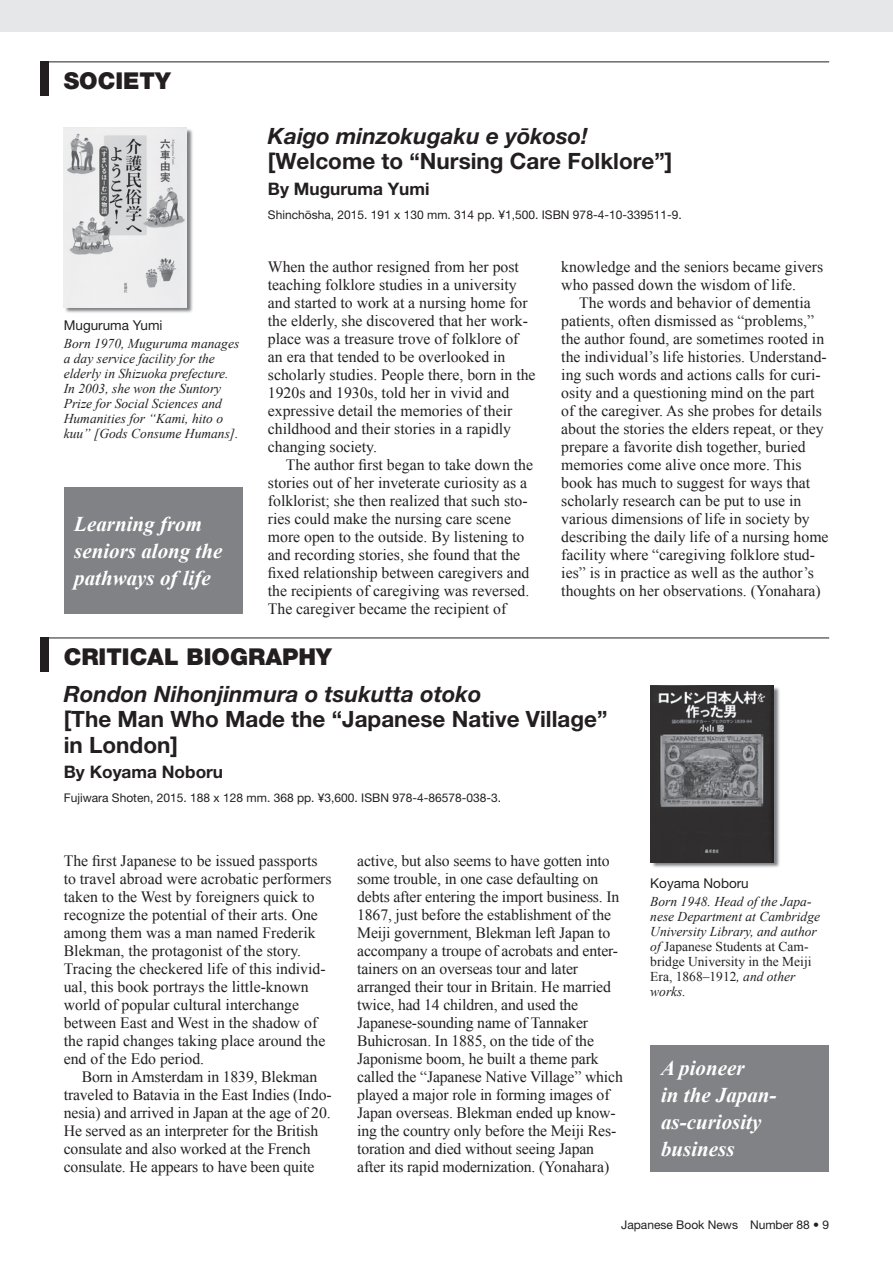
<style>
.page{position:relative;width:893px;height:1263px;background:#fff}
.page>*{position:absolute;margin:0;border:0;box-sizing:border-box;transform-origin:0 0}
.t1{font:900 23.25px "Helvetica Neue LT Pro";color:#231f20}
.t2{font:700 22.5px/25.5px "Helvetica Neue LT Pro";color:#231f20}
.t3{font:italic 700 22.5px "Helvetica Neue LT Pro";color:#231f20}
.t4{font:italic 700 21px/27px "Times New Roman";color:#fff}
.t5{font:700 17.25px "Helvetica Neue LT Pro";color:#231f20}
.t6{font:15.75px/18px "Times New Roman";color:#231f20}
.t7{font:italic 13.5px/15px "Times New Roman";color:#231f20}
.t8{font:13.5px "Helvetica Neue LT Pro";color:#231f20}
.t9{font:12px "Helvetica Neue LT Pro";color:#231f20}
.s1{font-style:normal}
</style>
<div class="page">
<div style="left:0;top:0;width:893px;height:32px;background:#e6e7e9"></div>
<div style="left:64px;top:488px;width:178px;height:126px;background:#808285"></div>
<div style="left:651px;top:1046px;width:178px;height:126px;background:#808285"></div>
<div style="left:40px;top:62px;width:9px;height:34px;background:#231f20"></div>
<hr style="left:40px;top:62px;width:789px;height:1px;background:#231f20">
<div style="left:40px;top:638px;width:9px;height:34px;background:#231f20"></div>
<hr style="left:40px;top:638px;width:789px;height:1px;background:#231f20">
<svg style="left:64px;top:129px;width:129px;height:184px;background:#b6b7b9"></svg>
<img style="left:64px;top:128px;width:123px;height:179px">
<svg style="left:651px;top:687px;width:129px;height:181px"></svg>
<img style="left:651px;top:685px;width:123px;height:177px">
<h1 class="t1" style="left:64px;top:67px;width:108px">SoCI ETY</h1>
<p class="t8" style="left:64px;top:317px;width:100px">Muguruma Yumi</p>
<p class="t7" style="left:64px;top:336px;width:177px">Born 1970, Muguruma manages a day service facility for the elderly in Shizuoka prefecture.<br>In 2003, she won the Suntory<br>Prize for Social Sciences and<br>Humanities for “Kami, hito o kuu” [Gods Consume Humans].</p>
<h3 class="t4" style="left:74px;top:509px;width:150px">Learning from seniors along the pathways of life</h3>
<h2 class="t3" style="left:268px;top:122px;width:322px">Kaigo minzokugaku e yōkoso!</h2>
<h2 class="t2" style="left:268px;top:148px;width:406px">[Welcome to “Nursing Care Folklore”]</h2>
<p class="t5" style="left:268px;top:178px;width:163px">By Muguruma Yumi</p>
<p class="t9" style="left:268px;top:207px;width:415px">Shinchōsha, 2015. 191 x 130 mm. 314 pp. ¥1,500. ISBN 978-4-10-339511-9.</p>
<p class="t6" style="left:268px;top:257px;width:269px">When the author resigned from her post teaching folklore studies in a university and started to work at a nursing home for the elderly, she discovered that her work&shy;place was a treasure trove of folklore of an era that tended to be overlooked in scholarly studies. People there, born in the 1920s and 1930s, told her in vivid and expressive detail the memories of their childhood and their stories in a rapidly changing society.</p>
<p class="t6" style="left:268px;top:455px;width:267px;text-indent:18px">The author first began to take down the stories out of her inveterate curiosity as a folklorist; she then realized that such sto&shy;ries could make the nursing care scene more open to the outside. By listening to and recording stories, she found that the fixed relationship between caregivers and the recipients of caregiving was reversed.<br>The caregiver became the recipient of</p>
<p class="t6" style="left:561px;top:257px;width:264px">knowledge and the seniors became givers who passed down the wisdom of life.</p>
<p class="t6" style="left:561px;top:293px;width:269px;text-indent:18px">The words and behavior of dementia patients, often dismissed as “problems,” the author found, are sometimes rooted in the individual’s life histories. Understand&shy;ing such words and actions calls for curi&shy;osity and a questioning mind on the part of the caregiver. As she probes for details about the stories the elders repeat, or they prepare a favorite dish together, buried memories come alive once more. This book has much to suggest for ways that scholarly research can be put to use in various dimensions of life in society by describing the daily life of a nursing home facility where “caregiving folklore stud&shy;ies” is in practice as well as the author’s thoughts on her observations. (Yonahara)</p>
<h1 class="t1" style="left:64px;top:643px;width:15px">CRI</h1>
<h1 class="t1" style="left:106px;top:643px;width:227px">TICAL BIOGRAPHY</h1>
<h2 class="t3" style="left:64px;top:679px;width:419px">Rondon Nihonjinmura o tsukutta otoko</h2>
<h2 class="t2" style="left:64px;top:706px;width:545px">[The Man Who Made the “Japanese Native Village” in London]</h2>
<p class="t5" style="left:64px;top:761px;width:161px">By Koyama Noboru</p>
<p class="t9" style="left:64px;top:790px;width:439px">Fujiwara Shoten, 2015. 188 x 128 mm. 368 pp. ¥3,600. ISBN 978-4-86578-038-3.</p>
<p class="t6" style="left:64px;top:851px;width:269px">The first Japanese to be issued passports to travel abroad were acrobatic performers taken to the West by foreigners quick to recognize the potential of their arts. One among them was a man named Frederik Blekman, the protagonist of the story.<br>Tracing the checkered life of this individ&shy;ual, this book portrays the little-known world of popular cultural interchange between East and West in the shadow of the rapid changes taking place around the end of the Edo period.</p>
<p class="t6" style="left:64px;top:1067px;width:269px;text-indent:18px">Born in Amsterdam in 1839, Blekman traveled to Batavia in the East Indies (Indo&shy;nesia) and arrived in Japan at the age of 20.<br>He served as an interpreter for the British consulate and also worked at the French consulate. He appears to have been quite</p>
<p class="t6" style="left:357px;top:851px;width:267px">active, but also seems to have gotten into some trouble, in one case defaulting on debts after entering the import business. In 1867, just before the establishment of the Meiji government, Blekman left Japan to accompany a troupe of acrobats and enter&shy;tainers on an overseas tour and later arranged their tour in Britain. He married twice, had 14 children, and used the Japanese-sounding name of Tannaker Buhicrosan. In 1885, on the tide of the Japonisme boom, he built a theme park called the “Japanese Native Village” which played a major role in forming images of Japan overseas. Blekman ended up know&shy;ing the country only before the Meiji Res&shy;toration and died without seeing Japan after its rapid modernization. (Yonahara)</p>
<p class="t8" style="left:650px;top:875px;width:100px">Koyama Noboru</p>
<p class="t7" style="left:650px;top:893px;width:171px">Born 1948. Head of the Japa&shy;nese Department at Cambridge<br>University Library, and author of <span class="s1">Japanese Students at Cam&shy;bridge University in the Meiji<br>Era, 1868–1912</span>, and other works.</p>
<h3 class="t4" style="left:661px;top:1054px;width:117px">A pioneer<br>in the Japan&shy;as-curiosity business</h3>
<p class="t9" style="left:621px;top:1218px;width:210px">Japanese Book News Number 88 • 9</p>
</div>
